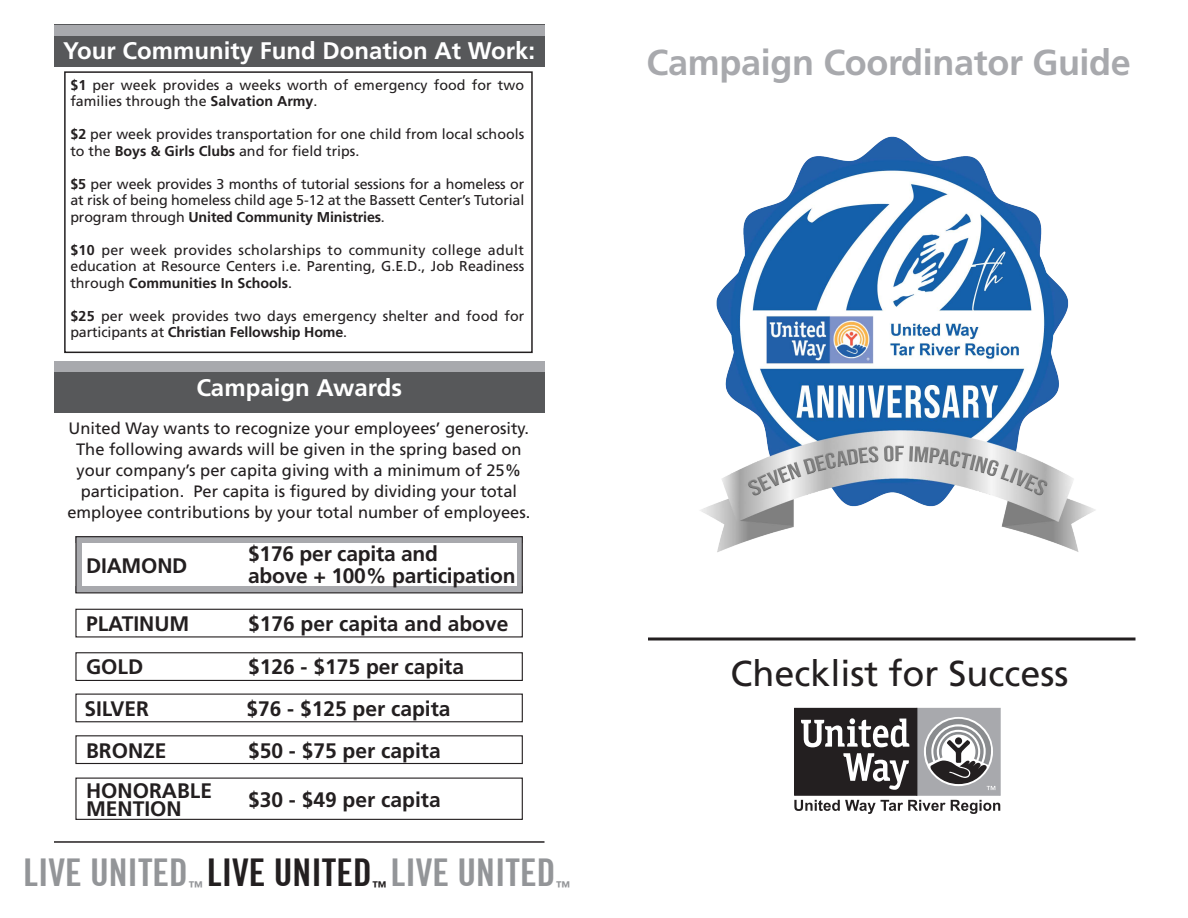
<style>
.page{position:relative;width:1188px;height:918px;background:#fff}
.page>*{position:absolute;margin:0;border:0;box-sizing:border-box;transform-origin:0 0}
.t1{font:37.5px "Trade Gothic Bold Cond Twenty";color:#939598}
.t2{font:37.5px "Trade Gothic Bold Cond Twenty";color:#231f20}
.t3{font:700 36px "Frutiger";letter-spacing:-.01em;color:#a8a9ad}
.t4{font:36px "Frutiger";color:#231f20}
.t5{font:700 24px "Frutiger";color:#fff}
.t6{font:700 21px/18px "Frutiger";color:#231f20}
.t7{font:16.5px/21px "Frutiger";color:#231f20;text-align:center}
.t8{font:700 15px "Helvetica Neue";color:#939598}
.t9{font:700 15px "Helvetica Neue";color:#231f20}
.t10{font:14.25px/16.5px "Frutiger";color:#231f20}
.s1{font-weight:700}
</style>
<div class="page">
<div style="left:517px;top:542px;width:5px;height:46px;background:#a8a9ad"></div>
<div style="left:76px;top:542px;width:5px;height:48px;background:#a8a9ad"></div>
<div style="left:76px;top:536px;width:447px;height:7px;background:#a8a9ad"></div>
<div style="left:76px;top:586px;width:447px;height:7px;background:#a8a9ad"></div>
<div style="left:64px;top:71px;width:469px;height:282px;border:2px solid #231f20"></div>
<div style="left:54px;top:25px;width:490px;height:42px;background:#57585a"></div>
<div style="left:54px;top:25px;width:490px;height:11px;background:#a8a9ad"></div>
<div style="left:54px;top:371px;width:490px;height:42px;background:#57585a"></div>
<div style="left:54px;top:361px;width:490px;height:11px;background:#a8a9ad"></div>
<div style="left:75px;top:735px;width:448px;height:29px;border:1px solid #231f20"></div>
<hr style="left:54px;top:841px;width:490px;height:2px;background:#231f20">
<div style="left:75px;top:778px;width:448px;height:42px;border:1px solid #231f20"></div>
<div style="left:917px;top:708px;width:83px;height:87px;background:#a8a9ad"></div>
<div style="left:916px;top:708px;width:85px;height:88px;border:1px solid #a8a9ad"></div>
<div style="left:795px;top:708px;width:122px;height:87px;background:#231f20"></div>
<div style="left:794px;top:708px;width:123px;height:88px;border:1px solid #231f20"></div>
<svg style="left:801px;top:718px;width:108px;height:72px"></svg>
<svg style="left:926px;top:719px;width:69px;height:71px"></svg>
<div style="left:955px;top:737px;width:7px;height:8px;background:#231f20;border-radius:50%"></div>
<svg style="left:794px;top:800px;width:206px;height:14px"></svg>
<div style="left:75px;top:694px;width:448px;height:28px;border:1px solid #231f20"></div>
<div style="left:75px;top:652px;width:448px;height:29px;border:1px solid #231f20"></div>
<div style="left:75px;top:609px;width:448px;height:28px;border:1px solid #231f20"></div>
<div style="left:75px;top:536px;width:448px;height:57px;border:1px solid #231f20"></div>
<hr style="left:648px;top:638px;width:488px;height:2px;background:#231f20">
<img style="left:700px;top:136px;width:395px;height:416px">
<h3 class="t5" style="left:63px;top:36px;width:474px">Your Community Fund Donation At Work:</h3>
<p class="t10" style="left:70px;top:77px;width:455px"><span class="s1">$1</span> per week provides a weeks worth of emergency food for two families through the <span class="s1">Salvation Army</span>.</p>
<p class="t10" style="left:70px;top:126px;width:455px"><span class="s1">$2</span> per week provides transportation for one child from local schools to the <span class="s1">Boys &amp; Girls Clubs</span> and for field trips.</p>
<p class="t10" style="left:70px;top:176px;width:455px;text-align:justify"><span class="s1">$5</span> per week provides 3 months of tutorial sessions for a homeless or at risk of being homeless child age 5-12 at the Bassett Center’s Tutorial program through <span class="s1">United Community Ministries</span>.</p>
<p class="t10" style="left:70px;top:242px;width:455px;text-align:justify"><span class="s1">$10</span> per week provides scholarships to community college adult education at Resource Centers i.e. Parenting, G.E.D., Job Readiness through <span class="s1">Communities In Schools</span>.</p>
<p class="t10" style="left:70px;top:308px;width:455px"><span class="s1">$25</span> per week provides two days emergency shelter and food for participants at <span class="s1">Christian Fellowship Home</span>.</p>
<h3 class="t5" style="left:196px;top:374px;width:207px">Campaign Awards</h3>
<p class="t7" style="left:67px;top:418px;width:465px">United Way wants to recognize your employees’ generosity.<br>The following awards will be given in the spring based on your company’s per capita giving with a minimum of 25% participation. Per capita is figured by dividing your total employee contributions by your total number of employees.</p>
<h3 class="t6" style="left:86px;top:557px;width:103px">DIAMOND</h3>
<h3 class="t6" style="left:248px;top:542px;width:269px;line-height:22.5px">$176 per capita and<br>above + 100% participation</h3>
<h3 class="t6" style="left:86px;top:615px;width:105px">PLATINUM</h3>
<h3 class="t6" style="left:248px;top:615px;width:262px">$176 per capita and above</h3>
<h3 class="t6" style="left:86px;top:658px;width:59px">GOLD</h3>
<h3 class="t6" style="left:248px;top:658px;width:217px">$126 - $175 per capita</h3>
<h3 class="t6" style="left:84px;top:700px;width:66px">SILVER</h3>
<h3 class="t6" style="left:246px;top:700px;width:206px">$76 - $125 per capita</h3>
<h3 class="t6" style="left:86px;top:742px;width:82px">BRONZE</h3>
<h3 class="t6" style="left:248px;top:742px;width:194px">$50 - $75 per capita</h3>
<h3 class="t6" style="left:86px;top:782px;width:128px">HONORABLE<br>MENTION</h3>
<h3 class="t6" style="left:248px;top:791px;width:194px">$30 - $49 per capita</h3>
<h1 class="t1" style="left:24px;top:850px;width:166px">LIVE UNITED</h1>
<h1 class="t2" style="left:207px;top:850px;width:166px">LIVE UNITED</h1>
<h1 class="t1" style="left:391px;top:850px;width:166px">LIVE UNITED</h1>
<p class="t8" style="left:188px;top:877px;width:17px">™</p>
<p class="t9" style="left:372px;top:877px;width:17px">™</p>
<p class="t8" style="left:555px;top:877px;width:16px">™</p>
<h2 class="t3" style="left:647px;top:42px;width:486px">Campaign Coordinator Guide</h2>
<h2 class="t4" style="left:731px;top:652px;width:340px">Checklist for Success</h2>
</div>
